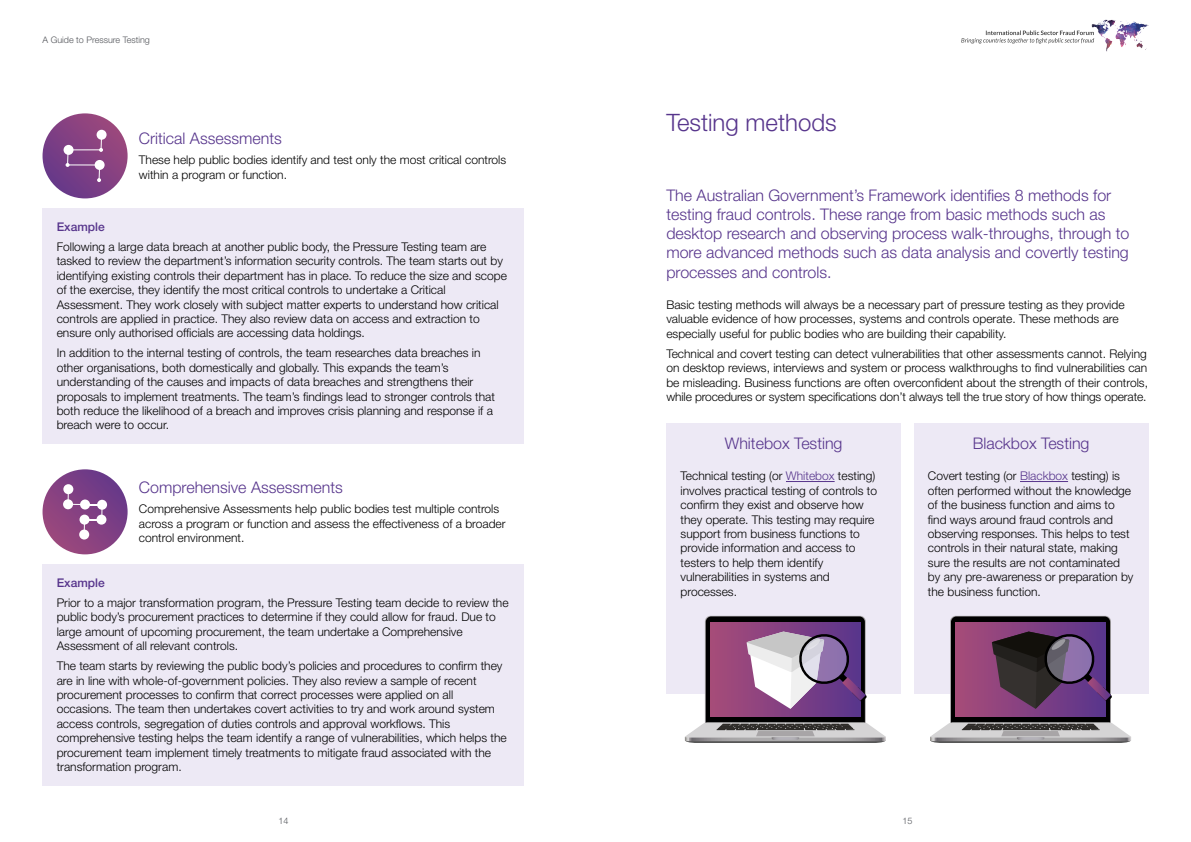
<style>
.page{position:relative;width:1191px;height:842px;background:#fff}
.page>*{position:absolute;margin:0;border:0;box-sizing:border-box;transform-origin:0 0}
.t1{font:300 24px "Helvetica Neue LT Std";color:#57358c}
.t2{font:300 16px/19.2px "Helvetica Neue LT Std";color:#57358c}
.t3{font:300 12px/14.4px "Helvetica Neue LT Std";color:#000}
.t4{font:500 12px "Helvetica Neue LT Std";color:#57358c}
.t5{font:300 9px "Helvetica Neue LT Std";color:#54565b}
.s1{color:#57358c}
</style>
<div class="page">
<svg style="left:43px;top:113px;width:85px;height:85px;background:#834384"></svg>
<hr style="left:68px;top:164px;width:32px;height:1px;background:#fff">
<svg style="left:65px;top:154px;width:6px;height:13px"></svg>
<svg style="left:97px;top:169px;width:4px;height:13px"></svg>
<div style="left:95px;top:160px;width:10px;height:10px;background:#fff;border-radius:50%"></div>
<hr style="left:69px;top:149px;width:32px;height:1px;background:#fff">
<div style="left:64px;top:145px;width:10px;height:10px;background:#fff;border-radius:50%"></div>
<svg style="left:99px;top:139px;width:4px;height:13px"></svg>
<div style="left:97px;top:130px;width:10px;height:10px;background:#fff;border-radius:50%"></div>
<div style="left:43px;top:208px;width:480px;height:236px;background:#ede9f5"></div>
<svg style="left:43px;top:469px;width:85px;height:85px;background:#834384"></svg>
<div style="left:63px;top:484px;width:10px;height:10px;background:#fff;border-radius:50%"></div>
<div style="left:63px;top:499px;width:10px;height:10px;background:#fff;border-radius:50%"></div>
<div style="left:97px;top:500px;width:10px;height:10px;background:#fff;border-radius:50%"></div>
<div style="left:96px;top:515px;width:10px;height:10px;background:#fff;border-radius:50%"></div>
<svg style="left:68px;top:489px;width:35px;height:45px"></svg>
<div style="left:79px;top:529px;width:10px;height:10px;background:#fff;border-radius:50%"></div>
<div style="left:79px;top:515px;width:10px;height:10px;background:#fff;border-radius:50%"></div>
<div style="left:43px;top:564px;width:480px;height:221px;background:#ede9f5"></div>
<div style="left:913px;top:423px;width:235px;height:271px;background:#ede9f5"></div>
<hr style="left:1020px;top:481px;width:48px;height:1px;background:#57358c">
<div style="left:951px;top:616px;width:159px;height:112px;background:#000;border-radius:6px"></div>
<div style="left:955px;top:623px;width:150px;height:94px;background:linear-gradient(to right,#a94c78,#5b358c)"></div>
<svg style="left:930px;top:722px;width:201px;height:21px;background:#9e9d9e"></svg>
<svg style="left:991px;top:631px;width:121px;height:78px;background:#52395b"></svg>
<div style="left:666px;top:423px;width:235px;height:271px;background:#ede9f5"></div>
<hr style="left:786px;top:481px;width:48px;height:1px;background:#57358c">
<div style="left:705px;top:616px;width:160px;height:112px;background:#000;border-radius:6px"></div>
<div style="left:710px;top:623px;width:150px;height:94px;background:linear-gradient(to right,#a84c79,#5a358c)"></div>
<svg style="left:684px;top:722px;width:202px;height:21px;background:#9f9e9e"></svg>
<svg style="left:746px;top:631px;width:120px;height:78px;background:#9f86aa"></svg>
<img style="left:1091px;top:20px;width:57px;height:32px">
<svg style="left:961px;top:31px;width:133px;height:13px"></svg>
<p class="t5" style="left:43px;top:34px;width:109px">A Guide to Pressure Testing</p>
<h2 class="t2" style="left:139px;top:129px;width:144px">Critical Assessments</h2>
<p class="t3" style="left:139px;top:153px;width:369px">These help public bodies identify and test only the most critical controls within a program or function.</p>
<p class="t4" style="left:57px;top:219px;width:50px">Example</p>
<p class="t3" style="left:57px;top:239px;width:452px">Following a large data breach at another public body, the Pressure Testing team are tasked to review the department’s information security controls. The team starts out by identifying existing controls their department has in place. To reduce the size and scope of the exercise, they identify the most critical controls to undertake a Critical Assessment. They work closely with subject matter experts to understand how critical controls are applied in practice. They also review data on access and extraction to ensure only authorised officials are accessing data holdings.</p>
<p class="t3" style="left:57px;top:346px;width:440px">In addition to the internal testing of controls, the team researches data breaches in other organisations, both domestically and globally. This expands the team’s understanding of the causes and impacts of data breaches and strengthens their proposals to implement treatments. The team’s findings lead to stronger controls that both reduce the likelihood of a breach and improves crisis planning and response if a breach were to occur.</p>
<h2 class="t2" style="left:139px;top:477px;width:205px">Comprehensive Assessments</h2>
<p class="t3" style="left:139px;top:501px;width:368px">Comprehensive Assessments help public bodies test multiple controls across a program or function and assess the effectiveness of a broader control environment.</p>
<p class="t4" style="left:57px;top:575px;width:50px">Example</p>
<p class="t3" style="left:57px;top:595px;width:453px">Prior to a major transformation program, the Pressure Testing team decide to review the public body’s procurement practices to determine if they could allow for fraud. Due to large amount of upcoming procurement, the team undertake a Comprehensive Assessment of all relevant controls.</p>
<p class="t3" style="left:57px;top:658px;width:451px">The team starts by reviewing the public body’s policies and procedures to confirm they are in line with whole-of-government policies. They also review a sample of recent procurement processes to confirm that correct processes were applied on all occasions. The team then undertakes covert activities to try and work around system access controls, segregation of duties controls and approval workflows. This comprehensive testing helps the team identify a range of vulnerabilities, which helps the procurement team implement timely treatments to mitigate fraud associated with the transformation program.</p>
<h1 class="t1" style="left:666px;top:107px;width:172px">Testing methods</h1>
<p class="t2" style="left:666px;top:185px;width:464px">The Australian Government’s Framework identifies 8 methods for testing fraud controls. These range from basic methods such as desktop research and observing process walk-throughs, through to more advanced methods such as data analysis and covertly testing processes and controls.</p>
<p class="t3" style="left:666px;top:297px;width:460px">Basic testing methods will always be a necessary part of pressure testing as they provide valuable evidence of how processes, systems and controls operate. These methods are especially useful for public bodies who are building their capability.</p>
<p class="t3" style="left:666px;top:346px;width:483px;text-align:justify">Technical and covert testing can detect vulnerabilities that other assessments cannot. Relying on desktop reviews, interviews and system or process walkthroughs to find vulnerabilities can be misleading. Business functions are often overconfident about the strength of their controls, while procedures or system specifications don’t always tell the true story of how things operate.</p>
<h2 class="t2" style="left:972px;top:433px;width:118px">Blackbox Testing</h2>
<p class="t3" style="left:928px;top:469px;width:207px">Covert testing (or <span class="s1">Blackbox</span> testing) is often performed without the knowledge of the business function and aims to find ways around fraud controls and observing responses. This helps to test controls in their natural state, making sure the results are not contaminated by any pre-awareness or preparation by the business function.</p>
<h2 class="t2" style="left:725px;top:433px;width:119px">Whitebox Testing</h2>
<p class="t3" style="left:680px;top:469px;width:198px">Technical testing (or <span class="s1">Whitebox</span> testing) involves practical testing of controls to confirm they exist and observe how they operate. This testing may require support from business functions to provide information and access to testers to help them identify vulnerabilities in systems and processes.</p>
<p class="t5" style="left:278px;top:815px;width:12px">14</p>
<p class="t5" style="left:902px;top:815px;width:12px">15</p>
</div>
